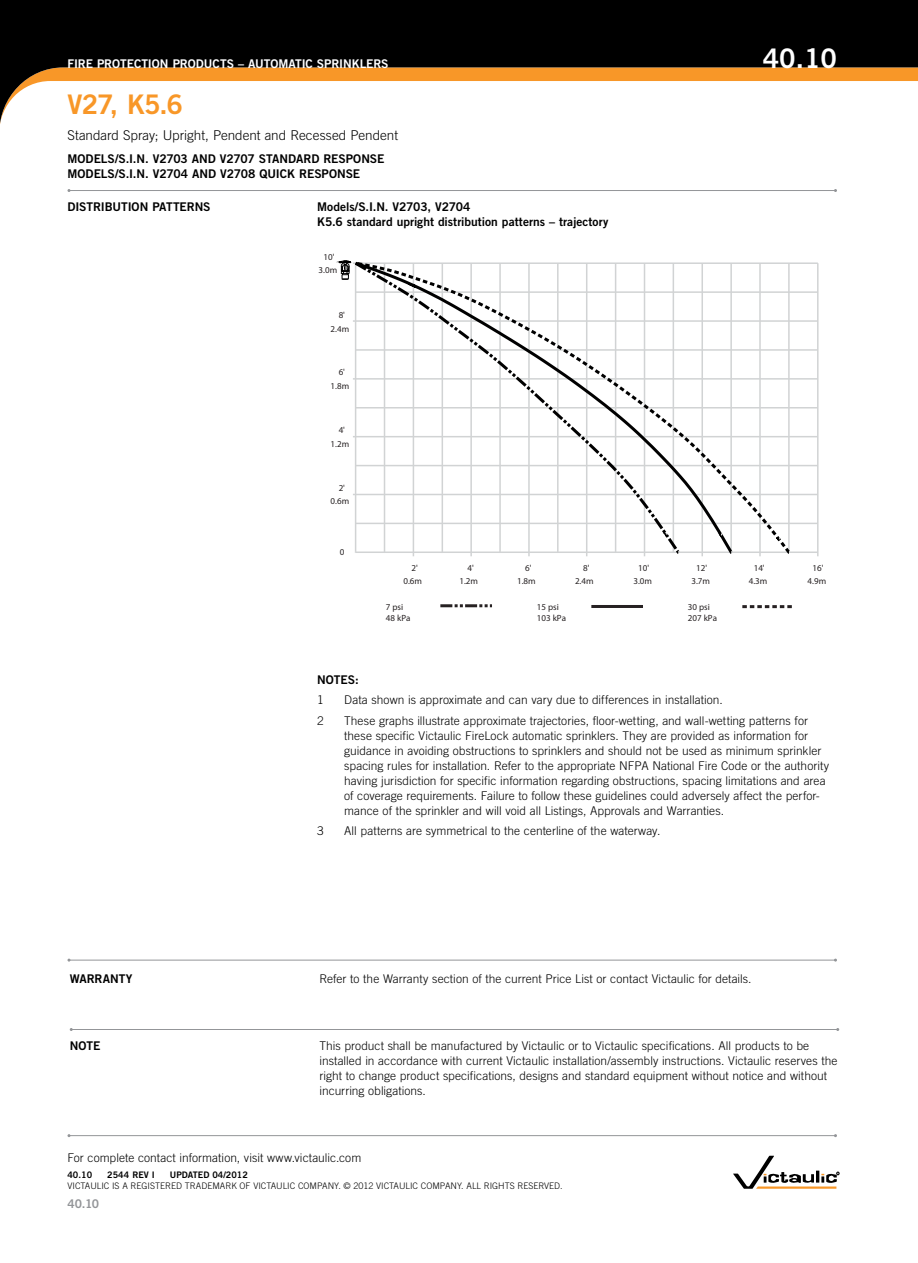
<style>
.page{position:relative;width:918px;height:1263px;background:#fff}
.page>*{position:absolute;margin:0;border:0;box-sizing:border-box;transform-origin:0 0}
.t1{font:27px "Trade Gothic LT Std Bd 2";color:#f89728}
.t2{font:27px "Trade Gothic LT Std Bd 2";color:#fff}
.t3{font:300 13.5px "Trade Gothic LT Std";letter-spacing:-.005em;color:#000}
.t4{font:300 12px/15px "Trade Gothic LT Std";letter-spacing:.005em;color:#000}
.t5{font:12px/15px "Trade Gothic LT Std Bd 2";letter-spacing:-.005em;color:#000}
.t6{font:12px "Trade Gothic LT Std Bd 2";letter-spacing:-.005em;color:#fff}
.t7{font:12px "Trade Gothic LT Std Bd 2";color:#939598}
.t8{font:9px/13.4px "Myriad Pro";color:#262122;text-align:center}
.t9{font:300 9px "Trade Gothic LT Std";color:#000}
.t10{font:9px "Trade Gothic LT Std Bd 2";color:#000}
</style>
<div class="page">
<svg style="left:339px;top:260px;width:13px;height:20px"></svg>
<svg style="left:734px;top:262px;width:85px;height:295px"></svg>
<svg style="left:681px;top:262px;width:53px;height:295px"></svg>
<svg style="left:353px;top:261px;width:328px;height:296px"></svg>
<svg style="left:440px;top:604px;width:52px;height:3px"></svg>
<hr style="left:591px;top:605px;width:52px;height:3px;background:#262122">
<svg style="left:742px;top:605px;width:50px;height:3px"></svg>
<hr style="left:71px;top:1029px;width:767px;height:1px;background:#939598">
<svg style="left:0;top:0;width:918px;height:124px;fill:#000"></svg>
<hr style="left:69px;top:190px;width:767px;height:1px;background:#939598">
<hr style="left:69px;top:1135px;width:767px;height:1px;background:#939598">
<svg style="left:733px;top:1156px;width:106px;height:33px"></svg>
<hr style="left:69px;top:960px;width:767px;height:1px;background:#939598">
<p class="t6" style="left:68px;top:56px;width:323px">FIRE PROTECTION PRODUCTS – AUTOMATIC SPRINKLERS</p>
<h1 class="t2" style="left:763px;top:41px;width:76px">40.10</h1>
<h1 class="t1" style="left:67px;top:88px;width:117px">V27, K5.6</h1>
<p class="t3" style="left:67px;top:127px;width:332px">Standard Spray; Upright, Pendent and Recessed Pendent</p>
<p class="t5" style="left:67px;top:151px;width:318px">MODELS/S.I.N. V2703 AND V2707 STANDARD RESPONSE<br>MODELS/S.I.N. V2704 AND V2708 QUICK RESPONSE</p>
<p class="t5" style="left:68px;top:199px;width:145px">DISTRIBUTION PATTERNS</p>
<p class="t5" style="left:317px;top:199px;width:293px">Models/S.I.N. V2703, V2704<br>K5.6 standard upright distribution patterns – trajectory</p>
<p class="t8" style="left:319px;top:250px;width:20px">10'<br>3.0m</p>
<p class="t8" style="left:331px;top:308px;width:20px">8'<br>2.4m</p>
<p class="t8" style="left:331px;top:365px;width:20px">6'<br>1.8m</p>
<p class="t8" style="left:331px;top:423px;width:20px">4'<br>1.2m</p>
<p class="t8" style="left:331px;top:481px;width:20px">2'<br>0.6m</p>
<p class="t8" style="left:340px;top:545px;width:6px">0</p>
<p class="t8" style="left:412px;top:561px;width:8px">2'</p>
<p class="t8" style="left:468px;top:561px;width:8px">4'</p>
<p class="t8" style="left:525px;top:561px;width:8px">6'</p>
<p class="t8" style="left:583px;top:561px;width:8px">8'</p>
<p class="t8" style="left:638px;top:561px;width:12px">10'</p>
<p class="t8" style="left:696px;top:561px;width:12px">12'</p>
<p class="t8" style="left:754px;top:561px;width:12px">14'</p>
<p class="t8" style="left:813px;top:561px;width:12px">16'</p>
<p class="t8" style="left:403px;top:574px;width:20px">0.6m</p>
<p class="t8" style="left:459px;top:574px;width:20px">1.2m</p>
<p class="t8" style="left:517px;top:574px;width:20px">1.8m</p>
<p class="t8" style="left:575px;top:574px;width:20px">2.4m</p>
<p class="t8" style="left:633px;top:574px;width:20px">3.0m</p>
<p class="t8" style="left:691px;top:574px;width:20px">3.7m</p>
<p class="t8" style="left:749px;top:574px;width:20px">4.3m</p>
<p class="t8" style="left:808px;top:574px;width:20px">4.9m</p>
<p class="t8" style="left:386px;top:602px;width:26px;line-height:10.8px;text-align:left">7 psi<br>48 kPa</p>
<p class="t8" style="left:537px;top:602px;width:31px;line-height:10.8px;text-align:left">15 psi<br>103 kPa</p>
<p class="t8" style="left:688px;top:602px;width:31px;line-height:10.8px;text-align:left">30 psi<br>207 kPa</p>
<p class="t5" style="left:317px;top:672px;width:43px">NOTES:</p>
<p class="t4" style="left:317px;top:692px;width:8px">1</p>
<p class="t4" style="left:344px;top:692px;width:380px">Data shown is approximate and can vary due to differences in installation.</p>
<p class="t4" style="left:317px;top:713px;width:8px">2</p>
<p class="t4" style="left:344px;top:713px;width:487px">These graphs illustrate approximate trajectories, floor-wetting, and wall-wetting patterns for these specific Victaulic FireLock automatic sprinklers. They are provided as information for guidance in avoiding obstructions to sprinklers and should not be used as minimum sprinkler spacing rules for installation. Refer to the appropriate NFPA National Fire Code or the authority having jurisdiction for specific information regarding obstructions, spacing limitations and area of coverage requirements. Failure to follow these guidelines could adversely affect the perfor&shy;mance of the sprinkler and will void all Listings, Approvals and Warranties.</p>
<p class="t4" style="left:317px;top:823px;width:8px">3</p>
<p class="t4" style="left:344px;top:823px;width:318px">All patterns are symmetrical to the centerline of the waterway.</p>
<p class="t5" style="left:70px;top:971px;width:64px">WARRANTY</p>
<p class="t4" style="left:319px;top:971px;width:434px">Refer to the Warranty section of the current Price List or contact Victaulic for details.</p>
<p class="t5" style="left:70px;top:1038px;width:32px">NOTE</p>
<p class="t4" style="left:319px;top:1038px;width:520px">This product shall be manufactured by Victaulic or to Victaulic specifications. All products to be installed in accordance with current Victaulic installation/assembly instructions. Victaulic reserves the right to change product specifications, designs and standard equipment without notice and without incurring obligations.</p>
<p class="t4" style="left:68px;top:1150px;width:295px">For complete contact information, visit www.victaulic.com</p>
<p class="t10" style="left:68px;top:1169px;width:26px">40.10</p>
<p class="t10" style="left:107px;top:1169px;width:49px">2544 REV I</p>
<p class="t10" style="left:170px;top:1169px;width:80px">UPDATED 04/2012</p>
<p class="t9" style="left:68px;top:1181px;width:23px">VI CTAULI</p>
<p class="t9" style="left:104px;top:1181px;width:173px">C IS A REGISTERED TRADEMARK OF VICTAULI</p>
<p class="t9" style="left:290px;top:1181px;width:110px">C COM PANY. © 2012 VI CTAULI</p>
<p class="t9" style="left:413px;top:1181px;width:60px">C COM PANY. ALL</p>
<p class="t9" style="left:484px;top:1181px;width:80px">RIGHTS RESERVED.</p>
<p class="t7" style="left:68px;top:1197px;width:33px">40.10</p>
</div>
